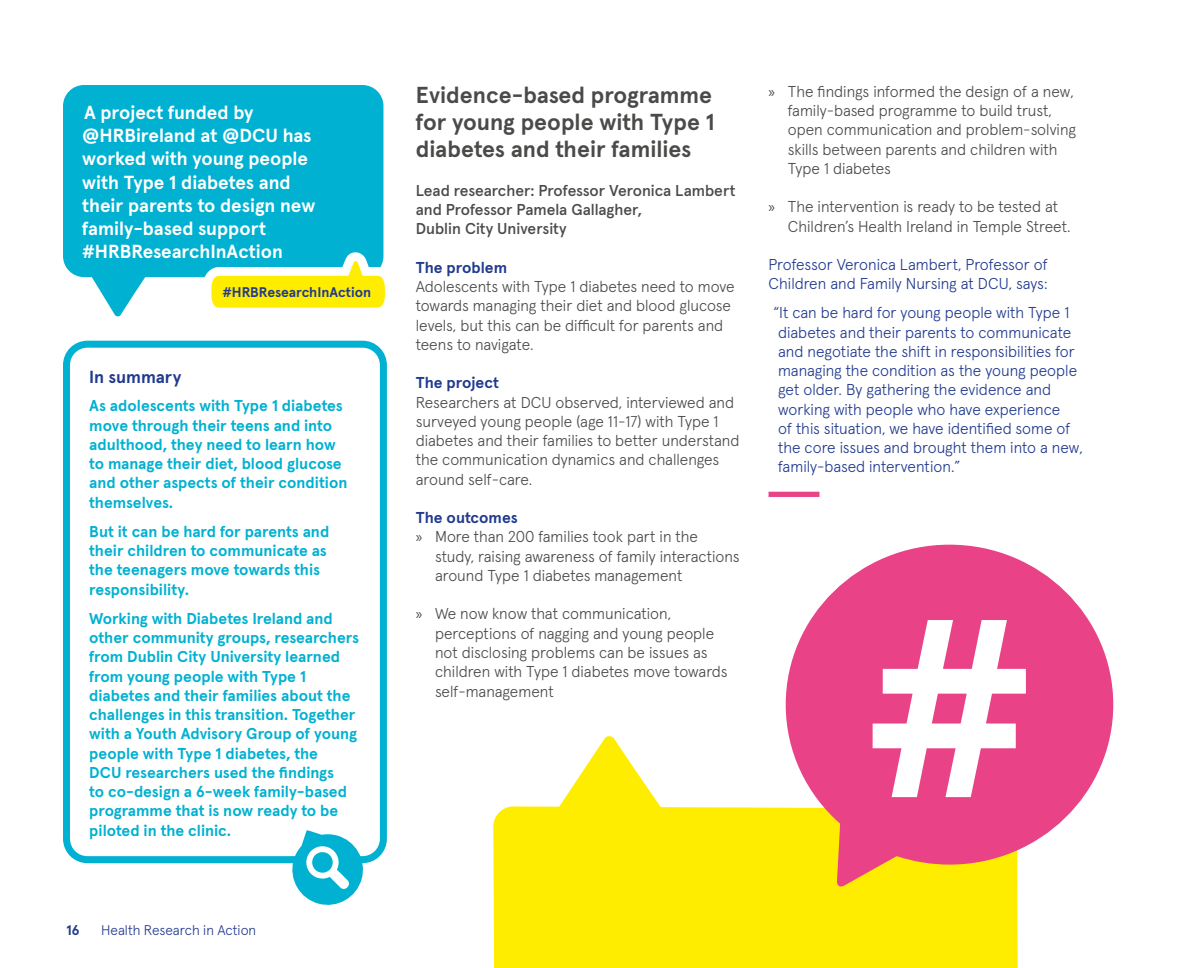
<style>
.page{position:relative;width:1191px;height:968px;background:#fff}
.page>*{position:absolute;margin:0;border:0;box-sizing:border-box;transform-origin:0 0}
.t1{font:700 23.1px/27.3px "Apercu Pro";color:#4a4a49;text-align:justify}
.t2{font:700 18.9px/23.1px "Apercu Pro";color:#fff}
.t3{font:700 17.5px "Apercu Pro";letter-spacing:-.005em;color:#213a8f}
.t4{font:300 15.75px/19.2px "Apercu Pro";color:#4a4a49}
.t5{font:700 15.75px/19.2px "Apercu Pro";color:#00b1d1}
.t6{font:300 15.75px/19.2px "Apercu Pro";color:#213a8f}
.t7{font:500 15.75px/19.2px "Apercu Pro";letter-spacing:-.005em;color:#4a4a49}
.t8{font:700 15.75px "Apercu Pro";color:#213a8f}
.t9{font:700 14px "Apercu Pro";letter-spacing:-.005em;color:#213a8f}
.t10{font:300 14px "Apercu Pro";color:#213a8f}
.s1{font-family:"Myriad Pro";font-weight:400}
</style>
<div class="page">
<div style="left:63px;top:85px;width:320px;height:192px;background:#00b1d1;border-radius:21px"></div>
<div style="left:768px;top:491px;width:51px;height:6px;background:#e94287"></div>
<svg style="left:198px;top:212px;width:187px;height:96px"></svg>
<svg style="left:89px;top:277px;width:59px;height:40px"></svg>
<svg style="left:493px;top:736px;width:525px;height:231px;fill:#ffed00"></svg>
<svg style="left:785px;top:544px;width:328px;height:343px;fill:#e94287"></svg>
<svg style="left:872px;top:620px;width:154px;height:177px"></svg>
<div style="left:63px;top:340px;width:324px;height:523px;border:7px solid #00b1d1;border-radius:21px"></div>
<svg style="left:288px;top:830px;width:79px;height:75px"></svg>
<p class="t2" style="left:82px;top:100px;width:235px">A project funded by @HRBireland at @DCU has worked with young people with Type 1 diabetes and their parents to design new family-based support #HRBResearchInAction</p>
<p class="t9" style="left:222px;top:281px;width:150px">#HRBResearchInAction</p>
<p class="t3" style="left:89px;top:362px;width:94px">In summary</p>
<p class="t5" style="left:89px;top:395px;width:260px">As adolescents with Type 1 diabetes move through their teens and into adulthood, they need to learn how to manage their diet, blood glucose and other aspects of their condition themselves.</p>
<p class="t5" style="left:89px;top:520px;width:241px">But it can be hard for parents and their children to communicate as the teenagers move towards this responsibility.</p>
<p class="t5" style="left:89px;top:607px;width:271px">Working with Diabetes Ireland and other community groups, researchers from Dublin City University learned from young people with Type 1 diabetes and their families about the challenges in this transition. Together with a Youth Advisory Group of young people with Type 1 diabetes, the<br>DCU researchers used the findings<br>to co-design a 6-week family-based programme that is now ready to be piloted in the clinic.</p>
<p class="t9" style="left:66px;top:918px;width:15px">16</p>
<p class="t10" style="left:101px;top:918px;width:157px">Health Research in Action</p>
<h1 class="t1" style="left:416px;top:79px;width:300px">Evidence-based programme for young people with Type 1 diabetes and their families</h1>
<p class="t7" style="left:416px;top:179px;width:321px">Lead researcher: Professor Veronica Lambert and Professor Pamela Gallagher,<br>Dublin City University</p>
<p class="t8" style="left:416px;top:255px;width:93px">The problem</p>
<p class="t4" style="left:416px;top:275px;width:320px">Adolescents with Type 1 diabetes need to move towards managing their diet and blood glucose levels, but this can be difficult for parents and teens to navigate.</p>
<p class="t8" style="left:416px;top:370px;width:85px">The project</p>
<p class="t4" style="left:416px;top:391px;width:325px">Researchers at DCU observed, interviewed and surveyed young people (age 11-17) with Type 1 diabetes and their families to better understand the communication dynamics and challenges around self-care.</p>
<p class="t8" style="left:416px;top:505px;width:103px">The outcomes</p>
<p class="t4" style="left:416px;top:526px;width:284px"><span class="s1">»</span> More than 200 families took part in the</p>
<p class="t4" style="left:435px;top:545px;width:306px">study, raising awareness of family interactions</p>
<p class="t4" style="left:435px;top:564px;width:249px">around Type 1 diabetes management</p>
<p class="t4" style="left:435px;top:603px;width:294px;text-indent:-19px"><span class="s1">»</span> We now know that communication, perceptions of nagging and young people not disclosing problems can be issues as children with Type 1 diabetes move towards self-management</p>
<p class="t4" style="left:787px;top:80px;width:290px;text-indent:-19px"><span class="s1">»</span> The findings informed the design of a new, family-based programme to build trust, open communication and problem-solving skills between parents and children with Type 1 diabetes</p>
<p class="t4" style="left:787px;top:196px;width:284px;text-indent:-19px"><span class="s1">»</span> The intervention is ready to be tested at<br>Children’s Health Ireland in Temple Street.</p>
<p class="t6" style="left:768px;top:254px;width:281px">Professor Veronica Lambert, Professor of<br>Children and Family Nursing at DCU, says:</p>
<p class="t6" style="left:778px;top:302px;width:306px;text-indent:-5px">“It can be hard for young people with Type 1 diabetes and their parents to communicate and negotiate the shift in responsibilities for managing the condition as the young people get older. By gathering the evidence and working with people who have experience<br>of this situation, we have identified some of the core issues and brought them into a new, family-based intervention.”</p>
</div>
